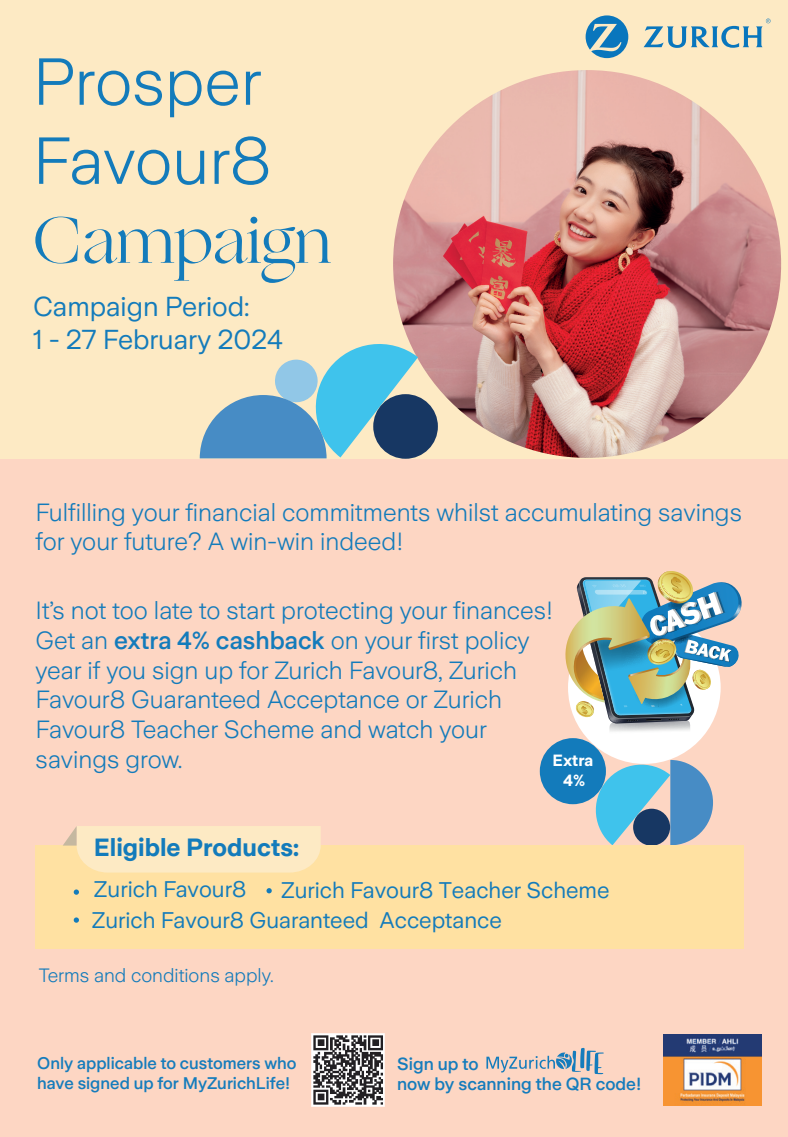
<style>
.page{position:relative;width:788px;height:1137px;background:#fff}
.page>*{position:absolute;margin:0;border:0;box-sizing:border-box;transform-origin:0 0}
.t1{font:300 65.93px/79.1px "Zurich Sans";color:#137bbb}
.t2{font:65.93px "Ogg";color:#137bbb}
.t3{font:27.22px/32.7px "Zurich Sans";color:#137bbb}
.t4{font:300 24.75px/29.7px "Zurich Sans";color:#137bbb}
.t5{font:700 24.75px "Zurich Sans";color:#137bbb}
.t6{font:22.5px/29.5px "Zurich Sans";color:#137bbb}
.t7{font:300 19.2px "Zurich Sans";color:#137bbb}
.t8{font:500 17.48px/20.2px "Zurich Sans";color:#157cbc}
.t9{font:500 16.73px/20.1px "Zurich Sans";color:#157cbc}
.t10{font:700 16.2px/19.4px "Zurich Sans";color:#fff;text-align:center}
.s1{font-weight:500}
.s2{font-style:inherit}
</style>
<div class="page">
<div style="left:0;top:458px;width:788px;height:679px;background:#fdd6c3"></div>
<img style="left:663px;top:1034px;width:98px;height:71px">
<div style="left:0;top:0;width:788px;height:459px;background:#fdeac4"></div>
<img style="left:393px;top:70px;width:388px;height:388px;border-radius:194px">
<svg style="left:585px;top:15px;width:43px;height:43px"></svg>
<svg style="left:643px;top:19px;width:127px;height:29px"></svg>
<svg style="left:200px;top:336px;width:218px;height:122px"></svg>
<svg style="left:590px;top:759px;width:123px;height:86px"></svg>
<div style="left:633px;top:809px;width:37px;height:37px;background:#173763;border-radius:50%"></div>
<div style="left:373px;top:394px;width:65px;height:65px;background:#173763;border-radius:50%"></div>
<div style="left:539px;top:738px;width:67px;height:66px;background:#137bbb;border-radius:50%"></div>
<div style="left:35px;top:846px;width:708px;height:103px;background:#ffe1a2"></div>
<svg style="left:63px;top:826px;width:258px;height:47px;background:#fce8c1"></svg>
<svg style="left:266px;top:888px;width:6px;height:5px"></svg>
<svg style="left:74px;top:917px;width:5px;height:6px"></svg>
<svg style="left:74px;top:889px;width:5px;height:6px"></svg>
<div style="left:568px;top:611px;width:152px;height:153px;background:#fff;border-radius:50%"></div>
<img style="left:565px;top:571px;width:177px;height:163px">
<img style="left:312px;top:1033px;width:72px;height:73px">
<svg style="left:486px;top:1048px;width:117px;height:26px"></svg>
<h1 class="t1" style="left:33px;top:44px;width:240px">Prosper<br>Favour8</h1>
<h1 class="t2" style="left:33px;top:197px;width:301px">Campaign</h1>
<p class="t3" style="left:33px;top:291px;width:251px">Campaign Period:<br>1 - 27 February 2024</p>
<p class="t4" style="left:35px;top:498px;width:707px">Fulfilling your financial commitments whilst accumulating savings for your future? A win-win indeed!</p>
<p class="t4" style="left:35px;top:596px;width:519px">It’s not too late to start protecting your finances!<br>Get an <span class="s1">extra 4% cashback</span> on your first policy year if you sign up for Zurich Favour8, Zurich Favour8 Guaranteed Acceptance or Zurich Favour8 Teacher Scheme and watch your savings grow.</p>
<p class="t10" style="left:552px;top:751px;width:42px">Extra<br>4%</p>
<p class="t5" style="left:94px;top:834px;width:206px">Eligible Products:</p>
<p class="t6" style="left:94px;top:874px;width:154px">Zurich Favour8</p>
<p class="t6" style="left:92px;top:876px;width:519px;text-indent:189px">Zurich Favour8 <span class="s2">Teacher Scheme<br></span>Zurich Favour8 Guaranteed Acceptance</p>
<p class="t7" style="left:39px;top:965px;width:236px">Terms and conditions apply.</p>
<p class="t9" style="left:37px;top:1054px;width:261px">Only applicable to customers who have signed up for MyZurichLife!</p>
<p class="t8" style="left:397px;top:1055px;width:246px">Sign up to<br>now by scanning the QR code!</p>
</div>
